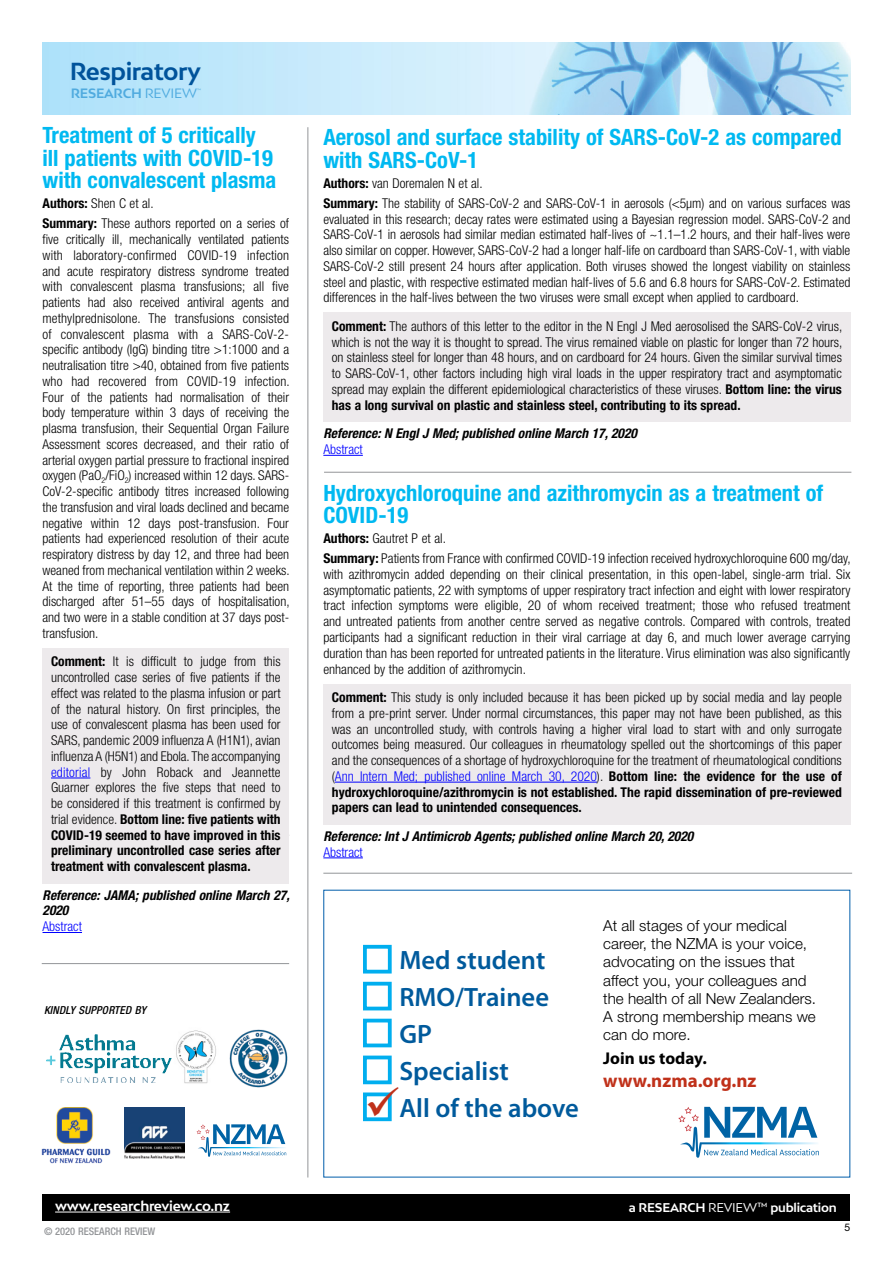
<style>
.page{position:relative;width:893px;height:1263px;background:#fff}
.page>*{position:absolute;margin:0;border:0;box-sizing:border-box;transform-origin:0 0}
.t1{font:600 26.55px/36.9px "Myriad Pro";color:#005a9c}
.t2{font:700 23.25px "Bw Mitga";letter-spacing:-.02em;color:#00539b}
.Heading_1{font:700 condensed 22.5px/22.5px "Helvetica Neue LT Pro";color:#00b9f1}
.t3{font:700 19.05px "Myriad Pro";color:#c0311a}
.t4{font:700 17.1px "Myriad Pro";color:#000}
.t5{font:300 15.15px/18.3px "Helvetica Neue";color:#000}
.t6{font:300 condensed 13.5px/15.8px "Helvetica Neue LT Pro";color:#000;text-align:justify}
.Bold_Italic{font:italic 700 condensed 13.5px/15.8px "Helvetica Neue LT Pro";color:#000}
.t7{font:700 13.5px "Bw Mitga";letter-spacing:-.02em;color:#fff}
.t8{font:300 condensed 13.5px "Helvetica Neue LT Pro";color:#00f}
.t9{font:700 12.75px "Bw Mitga";letter-spacing:-.02em;color:#50abdf}
.t10{font:700 12px "Bw Mitga";letter-spacing:-.02em;color:#fff}
.t11{font:italic 500 condensed 11.1px "Helvetica Neue LT Pro";letter-spacing:.02em;color:#000}
.t12{font:500 condensed 10.5px "Helvetica Neue LT Pro";color:#939598}
.t13{font:10.5px "Helvetica Neue LT Pro";color:#000}
.t14{font:4.5px "Bw Mitga";color:#50abdf}
.s1{font-weight:400}
.s2{font-weight:700}
.s3{color:#00f}
.s4{color:#c0311a}
</style>
<div class="page">
<img style="left:42px;top:43px;width:808px;height:72px">
<div style="left:43px;top:1194px;width:807px;height:26px;background:#000"></div>
<hr style="left:55px;top:1212px;width:175px;height:1px;background:#fff">
<div style="left:323px;top:313px;width:527px;height:109px;background:#edeaec"></div>
<hr style="left:323px;top:455px;width:40px;height:1px;background:#00f">
<div style="left:323px;top:684px;width:527px;height:141px;background:#edeaec"></div>
<hr style="left:335px;top:782px;width:262px;height:1px;background:#00f">
<hr style="left:323px;top:857px;width:40px;height:1px;background:#00f">
<hr style="left:324px;top:472px;width:527px;height:1px;background:#939598">
<hr style="left:323px;top:873px;width:529px;height:1px;background:#939598">
<hr style="left:42px;top:963px;width:247px;height:1px;background:#939598">
<hr style="left:307px;top:127px;width:1px;height:1050px;background:#939598">
<div style="left:43px;top:648px;width:246px;height:235px;background:#edeaec"></div>
<hr style="left:51px;top:778px;width:39px;height:1px;background:#00f">
<hr style="left:43px;top:932px;width:39px;height:1px;background:#00f">
<svg style="left:197px;top:1124px;width:89px;height:33px"></svg>
<img style="left:41px;top:1107px;width:70px;height:57px">
<img style="left:229px;top:1029px;width:59px;height:59px">
<svg style="left:124px;top:1107px;width:61px;height:52px"></svg>
<img style="left:125px;top:1107px;width:60px;height:51px">
<img style="left:171px;top:1030px;width:45px;height:54px">
<img style="left:46px;top:1034px;width:125px;height:48px">
<div style="left:363px;top:945px;width:29px;height:28px;border:4px solid #00aeef"></div>
<div style="left:363px;top:982px;width:29px;height:28px;border:4px solid #00aeef"></div>
<div style="left:363px;top:1019px;width:29px;height:28px;border:4px solid #00aeef"></div>
<div style="left:363px;top:1055px;width:29px;height:29px;border:4px solid #00aeef"></div>
<div style="left:363px;top:1092px;width:29px;height:29px;border:4px solid #00aeef"></div>
<svg style="left:678px;top:1107px;width:141px;height:51px"></svg>
<h2 class="t2" style="left:70px;top:55px;width:133px">Respiratory</h2>
<p class="t9" style="left:71px;top:85px;width:128px">RESEARCH <span class="s1">REVIEW</span></p>
<p class="t14" style="left:197px;top:87px;width:5px">™</p>
<p class="Heading_1" style="left:43px;top:124px;width:235px">Treatment of 5 critically ill patients with COVID-19 with convalescent plasma</p>
<p class="t6" style="left:43px;top:196px;width:113px"><span class="s2">Authors:</span> Shen C et al.</p>
<p class="t6" style="left:43px;top:216px;width:249px"><span class="s2">Summary:</span> These authors reported on a series of five critically ill, mechanically ventilated patients with laboratory-confirmed COVID-19 infection and acute respiratory distress syndrome treated with convalescent plasma transfusions; all five patients had also received antiviral agents and methylprednisolone. The transfusions consisted of convalescent plasma with a SARS-CoV-2- specific antibody (IgG) binding titre &gt;1:1000 and a neutralisation titre &gt;40, obtained from five patients who had recovered from COVID-19 infection.<br>Four of the patients had normalisation of their body temperature within 3 days of receiving the plasma transfusion, their Sequential Organ Failure Assessment scores decreased, and their ratio of arterial oxygen partial pressure to fractional inspired oxygen (PaO<sub>2</sub>/FiO<sub>2</sub>) increased within 12 days. SARS-CoV-2-specific antibody titres increased following the transfusion and viral loads declined and became negative within 12 days post-transfusion. Four patients had experienced resolution of their acute respiratory distress by day 12, and three had been weaned from mechanical ventilation within 2 weeks.<br>At the time of reporting, three patients had been discharged after 51–55 days of hospitalisation, and two were in a stable condition at 37 days post&shy;transfusion.</p>
<p class="t6" style="left:51px;top:654px;width:231px"><span class="s2">Comment:</span> It is difficult to judge from this uncontrolled case series of five patients if the effect was related to the plasma infusion or part of the natural history. On first principles, the use of convalescent plasma has been used for SARS, pandemic 2009 influenza A (H1N1), avian influenza A (H5N1) and Ebola. The accompanying <span class="s3">editorial</span> by John Roback and Jeannette Guarner explores the five steps that need to be considered if this treatment is confirmed by trial evidence. <span class="s2">Bottom line: five patients with COVID-19 seemed to have improved in this preliminary uncontrolled case series after treatment with convalescent plasma.</span></p>
<p class="Bold_Italic" style="left:43px;top:887px;width:249px">Reference: JAMA; published online March 27,<br>2020</p>
<p class="t8" style="left:43px;top:919px;width:41px">Abstract</p>
<p class="t11" style="left:44px;top:1003px;width:104px">KINDLY SUPPORTED BY</p>
<p class="Heading_1" style="left:323px;top:126px;width:520px">Aerosol and surface stability of SARS-CoV-2 as compared with SARS-CoV-1</p>
<p class="t6" style="left:323px;top:175px;width:161px"><span class="s2">Authors:</span> van Doremalen N et al.</p>
<p class="t6" style="left:323px;top:195px;width:529px"><span class="s2">Summary:</span> The stability of SARS-CoV-2 and SARS-CoV-1 in aerosols (&lt;5µm) and on various surfaces was evaluated in this research; decay rates were estimated using a Bayesian regression model. SARS-CoV-2 and SARS-CoV-1 in aerosols had similar median estimated half-lives of ~1.1–1.2 hours, and their half-lives were also similar on copper. However, SARS-CoV-2 had a longer half-life on cardboard than SARS-CoV-1, with viable SARS-CoV-2 still present 24 hours after application. Both viruses showed the longest viability on stainless steel and plastic, with respective estimated median half-lives of 5.6 and 6.8 hours for SARS-CoV-2. Estimated differences in the half-lives between the two viruses were small except when applied to cardboard.</p>
<p class="t6" style="left:332px;top:318px;width:512px"><span class="s2">Comment:</span> The authors of this letter to the editor in the N Engl J Med aerosolised the SARS-CoV-2 virus, which is not the way it is thought to spread. The virus remained viable on plastic for longer than 72 hours, on stainless steel for longer than 48 hours, and on cardboard for 24 hours. Given the similar survival times to SARS-CoV-1, other factors including high viral loads in the upper respiratory tract and asymptomatic spread may explain the different epidemiological characteristics of these viruses. <span class="s2">Bottom line: the virus has a long survival on plastic and stainless steel, contributing to its spread.</span></p>
<p class="Bold_Italic" style="left:323px;top:426px;width:315px">Reference: N Engl J Med; published online March 17, 2020</p>
<p class="t8" style="left:323px;top:441px;width:41px">Abstract</p>
<p class="Heading_1" style="left:323px;top:481px;width:501px">Hydroxychloroquine and azithromycin as a treatment of<br>COVID-19</p>
<p class="t6" style="left:323px;top:530px;width:124px"><span class="s2">Authors:</span> Gautret P et al.</p>
<p class="t6" style="left:323px;top:550px;width:529px"><span class="s2">Summary:</span> Patients from France with confirmed COVID-19 infection received hydroxychloroquine 600 mg/day, with azithromycin added depending on their clinical presentation, in this open-label, single-arm trial. Six asymptomatic patients, 22 with symptoms of upper respiratory tract infection and eight with lower respiratory tract infection symptoms were eligible, 20 of whom received treatment; those who refused treatment and untreated patients from another centre served as negative controls. Compared with controls, treated participants had a significant reduction in their viral carriage at day 6, and much lower average carrying duration than has been reported for untreated patients in the literature. Virus elimination was also significantly enhanced by the addition of azithromycin.</p>
<p class="t6" style="left:332px;top:689px;width:512px"><span class="s2">Comment:</span> This study is only included because it has been picked up by social media and lay people from a pre-print server. Under normal circumstances, this paper may not have been published, as this was an uncontrolled study, with controls having a higher viral load to start with and only surrogate outcomes being measured. Our colleagues in rheumatology spelled out the shortcomings of this paper and the consequences of a shortage of hydroxychloroquine for the treatment of rheumatological conditions (<span class="s3">Ann Intern Med; published online March 30, 2020</span>). <span class="s2">Bottom line: the evidence for the use of hydroxychloroquine/azithromycin is not established. The rapid dissemination of pre-reviewed papers can lead to unintended consequences.</span></p>
<p class="Bold_Italic" style="left:323px;top:828px;width:372px">Reference: Int J Antimicrob Agents; published online March 20, 2020</p>
<p class="t8" style="left:323px;top:844px;width:41px">Abstract</p>
<p class="t1" style="left:399px;top:941px;width:151px">Med student<br>RMO/Trainee<br>GP<br>Specialist</p>
<p class="t1" style="left:364px;top:1089px;width:216px"><span class="s4">✓</span>All of the above</p>
<p class="t5" style="left:603px;top:916px;width:214px">At all stages of your medical career, the NZMA is your voice, advocating on the issues that affect you, your colleagues and the health of all New Zealanders.<br>A strong membership means we can do more.</p>
<p class="t4" style="left:603px;top:1047px;width:105px">Join us today.</p>
<p class="t3" style="left:603px;top:1068px;width:155px">www.nzma.org.nz</p>
<p class="t7" style="left:55px;top:1197px;width:176px">www.researchreview.co.nz</p>
<p class="t10" style="left:629px;top:1199px;width:209px">a RESEARCH <span class="s1">REVIEW™</span> publication</p>
<p class="t12" style="left:44px;top:1225px;width:113px">© 2020 RESEARCH REVIEW</p>
<p class="t13" style="left:845px;top:1221px;width:7px">5</p>
</div>
